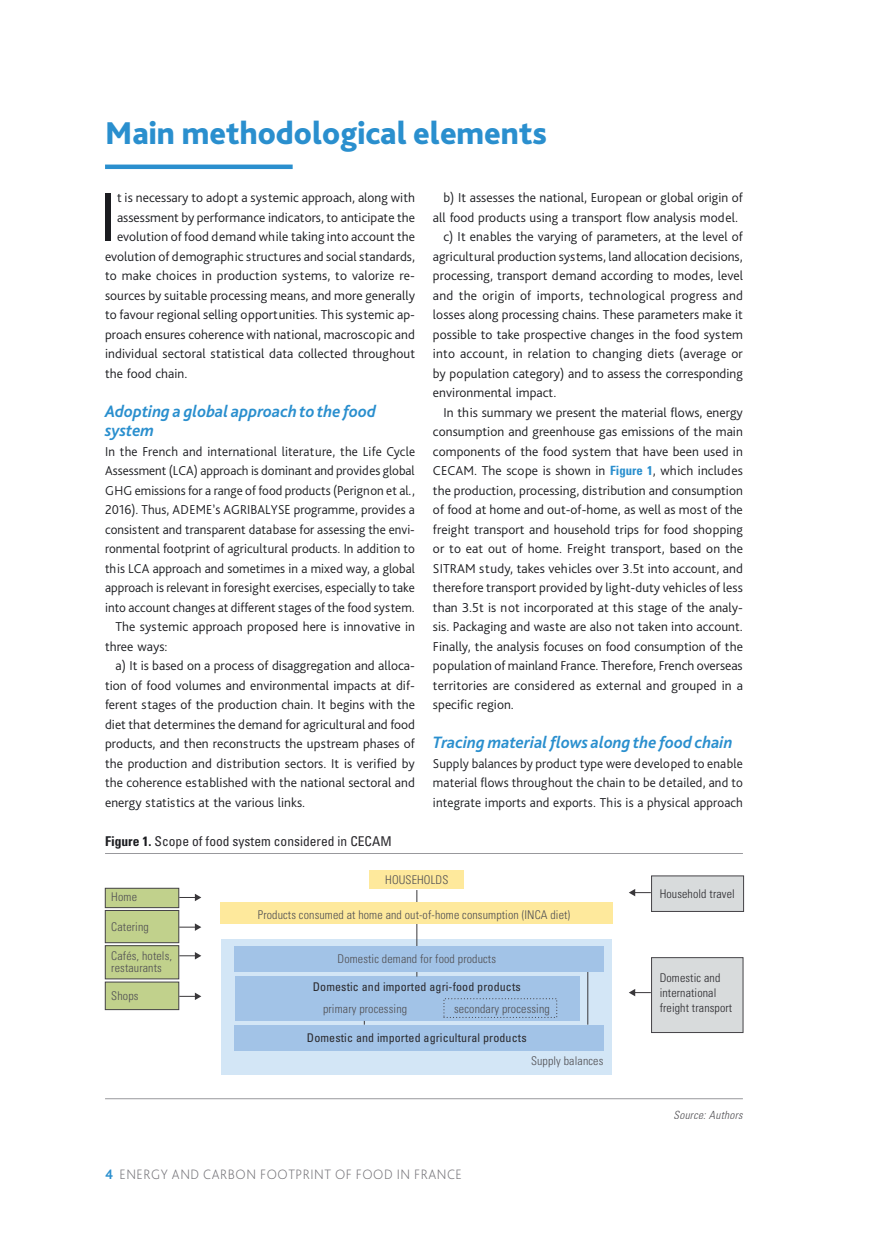
<style>
.page{position:relative;width:893px;height:1233px;background:#fff}
.page>*{position:absolute;margin:0;border:0;box-sizing:border-box;transform-origin:0 0}
._00_DDPP_Normal_Lett{font:300 72.75px "Bliss Pro";color:#1b1c20}
.t1{font:800 33px "Bliss Pro";color:#2a8fce}
._11_DDPP_H2_WithoutS{font:italic 700 17.25px/19.5px "Bliss Pro";color:#2a8fce}
.t2{font:200 14.25px "Bliss Pro";letter-spacing:.04em;color:#747378}
._00_DDPP_Normal{font:300 13.5px/19.5px "Bliss Pro";letter-spacing:.005em;color:#1b1c20;text-align:justify}
._00_DDPP_Normal1er{font:300 13.5px/19.5px "Bliss Pro";letter-spacing:.005em;color:#1b1c20;text-align:justify}
._00_DDPP_Normal_Lett-2{font:300 13.5px "Bliss Pro";letter-spacing:.005em;color:#1b1c20}
.t3{font:condensed 13.5px "Univers LT Std";color:#2a292d}
.t4{font:300 condensed 12px/12px "Univers LT Std";letter-spacing:.01em;color:#504f53}
.t5{font:condensed 12px "Univers LT Std";letter-spacing:.01em;color:#2a292d}
.t6{font:300 condensed 12px/15px "Univers LT Std";letter-spacing:.01em;color:#2a292d}
.t7{font:italic 300 condensed 11.25px "Univers LT Std";letter-spacing:.025em;color:#504f53}
.s1{font-weight:700;color:#1b1c20}
.s2{font-family:"Univers LT Std";font-weight:700;font-stretch:condensed;font-size:12.75px;color:#2a8fce}
.s3{font-weight:700;color:#2a8fce}
</style>
<div class="page">
<hr style="left:105px;top:165px;width:187px;height:4px;background:#2a8fce">
<hr style="left:105px;top:1098px;width:637px;height:1px;background:#98989c">
<hr style="left:105px;top:853px;width:637px;height:1px;background:#98989c">
<div style="left:105px;top:982px;width:74px;height:28px;background:#c1d18c"></div>
<div style="left:105px;top:982px;width:74px;height:28px;border:1px solid #454347"></div>
<div style="left:221px;top:940px;width:391px;height:135px;background:#d3e6f6"></div>
<div style="left:105px;top:888px;width:74px;height:20px;background:#c1d18c"></div>
<div style="left:105px;top:888px;width:74px;height:20px;border:1px solid #454347"></div>
<div style="left:105px;top:910px;width:74px;height:33px;background:#c1d18c"></div>
<div style="left:105px;top:910px;width:74px;height:33px;border:1px solid #454347"></div>
<div style="left:105px;top:946px;width:74px;height:33px;background:#c1d18c"></div>
<div style="left:105px;top:945px;width:74px;height:34px;border:1px solid #454347"></div>
<div style="left:651px;top:958px;width:92px;height:75px;background:#d8dbdc"></div>
<div style="left:651px;top:957px;width:92px;height:76px;border:1px solid #454347"></div>
<div style="left:651px;top:876px;width:92px;height:35px;background:#d8dbdc"></div>
<div style="left:651px;top:876px;width:93px;height:36px;border:1px solid #454347"></div>
<div style="left:235px;top:976px;width:344px;height:45px;background:#a2c3e7"></div>
<div style="left:235px;top:1025px;width:369px;height:26px;background:#a2c3e7"></div>
<hr style="left:587px;top:971px;width:1px;height:54px;background:#39373a">
<hr style="left:416px;top:890px;width:1px;height:87px;background:#39373a">
<svg style="left:179px;top:894px;width:22px;height:7px"></svg>
<svg style="left:629px;top:889px;width:21px;height:7px"></svg>
<svg style="left:629px;top:989px;width:21px;height:7px"></svg>
<svg style="left:179px;top:923px;width:22px;height:8px"></svg>
<svg style="left:179px;top:952px;width:22px;height:8px"></svg>
<svg style="left:179px;top:993px;width:22px;height:7px"></svg>
<div style="left:370px;top:870px;width:94px;height:19px;background:#fee99c"></div>
<div style="left:234px;top:946px;width:370px;height:26px;background:#a2c3e7"></div>
<div style="left:221px;top:903px;width:392px;height:21px;background:#fee99c"></div>
<p class="t1" style="left:105px;top:112px;width:443px">Main methodological elements</p>
<p class="_00_DDPP_Normal_Lett" style="left:99px;top:172px;width:19px">I</p>
<p class="_00_DDPP_Normal_Lett-2" style="left:117px;top:189px;width:299px">t is necessary to adopt a systemic approach, along with</p>
<p class="_00_DDPP_Normal_Lett-2" style="left:117px;top:209px;width:299px">assessment by performance indicators, to anticipate the</p>
<p class="_00_DDPP_Normal_Lett-2" style="left:117px;top:228px;width:299px">evolution of food demand while taking into account the</p>
<p class="_00_DDPP_Normal_Lett-2" style="left:105px;top:248px;width:311px">evolution of demographic structures and social standards,</p>
<p class="_00_DDPP_Normal_Lett-2" style="left:105px;top:267px;width:311px">to make choices in production systems, to valorize re-</p>
<p class="_00_DDPP_Normal_Lett-2" style="left:105px;top:287px;width:311px">sources by suitable processing means, and more generally</p>
<p class="_00_DDPP_Normal_Lett-2" style="left:105px;top:306px;width:311px">to favour regional selling opportunities. This systemic ap-</p>
<p class="_00_DDPP_Normal_Lett-2" style="left:105px;top:326px;width:311px">proach ensures coherence with national, macroscopic and</p>
<p class="_00_DDPP_Normal_Lett-2" style="left:105px;top:345px;width:311px">individual sectoral statistical data collected throughout</p>
<p class="_00_DDPP_Normal_Lett-2" style="left:105px;top:365px;width:84px">the food chain.</p>
<p class="_11_DDPP_H2_WithoutS" style="left:105px;top:401px;width:272px">Adopting a global approach to the food system</p>
<p class="_00_DDPP_Normal1er" style="left:105px;top:441px;width:311px">In the French and international literature, the Life Cycle Assessment (LCA) approach is dominant and provides global GHG emissions for a range of food products (Perignon et al., 2016). Thus, ADEME’s AGRIBALYSE programme, provides a consistent and transparent database for assessing the envi&shy;ronmental footprint of agricultural products. In addition to this LCA approach and sometimes in a mixed way, a global approach is relevant in foresight exercises, especially to take into account changes at different stages of the food system.</p>
<p class="_00_DDPP_Normal" style="left:105px;top:616px;width:311px;text-indent:10px">The systemic approach proposed here is innovative in three ways:</p>
<p class="_00_DDPP_Normal" style="left:105px;top:655px;width:311px;text-indent:10px">a) It is based on a process of disaggregation and alloca&shy;tion of food volumes and environmental impacts at dif&shy;ferent stages of the production chain. It begins with the diet that determines the demand for agricultural and food products, and then reconstructs the upstream phases of the production and distribution sectors. It is verified by the coherence established with the national sectoral and energy statistics at the various links.</p>
<p class="t3" style="left:105px;top:833px;width:288px"><span class="s1">Figure 1.</span> Scope of food system considered in CECAM</p>
<p class="_00_DDPP_Normal" style="left:433px;top:187px;width:311px;text-indent:10px">b) It assesses the national, European or global origin of all food products using a transport flow analysis model.</p>
<p class="_00_DDPP_Normal" style="left:433px;top:226px;width:311px;text-indent:10px">c) It enables the varying of parameters, at the level of agricultural production systems, land allocation decisions, processing, transport demand according to modes, level and the origin of imports, technological progress and losses along processing chains. These parameters make it possible to take prospective changes in the food system into account, in relation to changing diets (average or by population category) and to assess the corresponding environmental impact.</p>
<p class="_00_DDPP_Normal" style="left:433px;top:402px;width:312px;text-indent:10px">In this summary we present the material flows, energy consumption and greenhouse gas emissions of the main components of the food system that have been used in CECAM. The scope is shown in <span class="s2">Figure 1</span>, which includes the production, processing, distribution and consumption of food at home and out-of-home, as well as most of the freight transport and household trips for food shopping or to eat out of home. Freight transport, based on the SITRAM study, takes vehicles over 3.5t into account, and therefore transport provided by light-duty vehicles of less than 3.5t is not incorporated at this stage of the analy&shy;sis. Packaging and waste are also not taken into account.<br>Finally, the analysis focuses on food consumption of the population of mainland France. Therefore, French overseas territories are considered as external and grouped in a specific region.</p>
<p class="_11_DDPP_H2_WithoutS" style="left:433px;top:732px;width:301px">Tracing material flows along the food chain</p>
<p class="_00_DDPP_Normal1er" style="left:433px;top:753px;width:311px">Supply balances by product type were developed to enable material flows throughout the chain to be detailed, and to integrate imports and exports. This is a physical approach</p>
<p class="t4" style="left:111px;top:891px;width:27px">Home</p>
<p class="t4" style="left:111px;top:921px;width:39px">Catering</p>
<p class="t4" style="left:111px;top:950px;width:62px">Cafés, hotels, restaurants</p>
<p class="t4" style="left:111px;top:990px;width:29px">Shops</p>
<p class="t4" style="left:385px;top:873px;width:65px">HOUSEHOLDS</p>
<p class="t4" style="left:258px;top:908px;width:314px">Products consumed at home and out-of-home consumption (INCA diet)</p>
<p class="t4" style="left:337px;top:953px;width:160px">Domestic demand for food products</p>
<p class="t5" style="left:313px;top:979px;width:209px">Domestic and imported agri-food products</p>
<p class="t4" style="left:323px;top:1002px;width:86px">primary processing</p>
<p class="t5" style="left:307px;top:1030px;width:221px">Domestic and imported agricultural products</p>
<p class="t4" style="left:454px;top:1002px;width:97px">secondary processing</p>
<p class="t4" style="left:531px;top:1055px;width:74px">Supply balances</p>
<p class="t2" style="left:105px;top:1166px;width:358px"><span class="s3">4</span> ENERGY AND CARBON FOOTPRINT OF FOOD IN FRANCE</p>
<p class="t6" style="left:659px;top:886px;width:77px">Household travel</p>
<p class="t6" style="left:659px;top:971px;width:74px">Domestic and international freight transport</p>
<p class="t7" style="left:673px;top:1108px;width:70px">Source: Authors</p>
</div>
